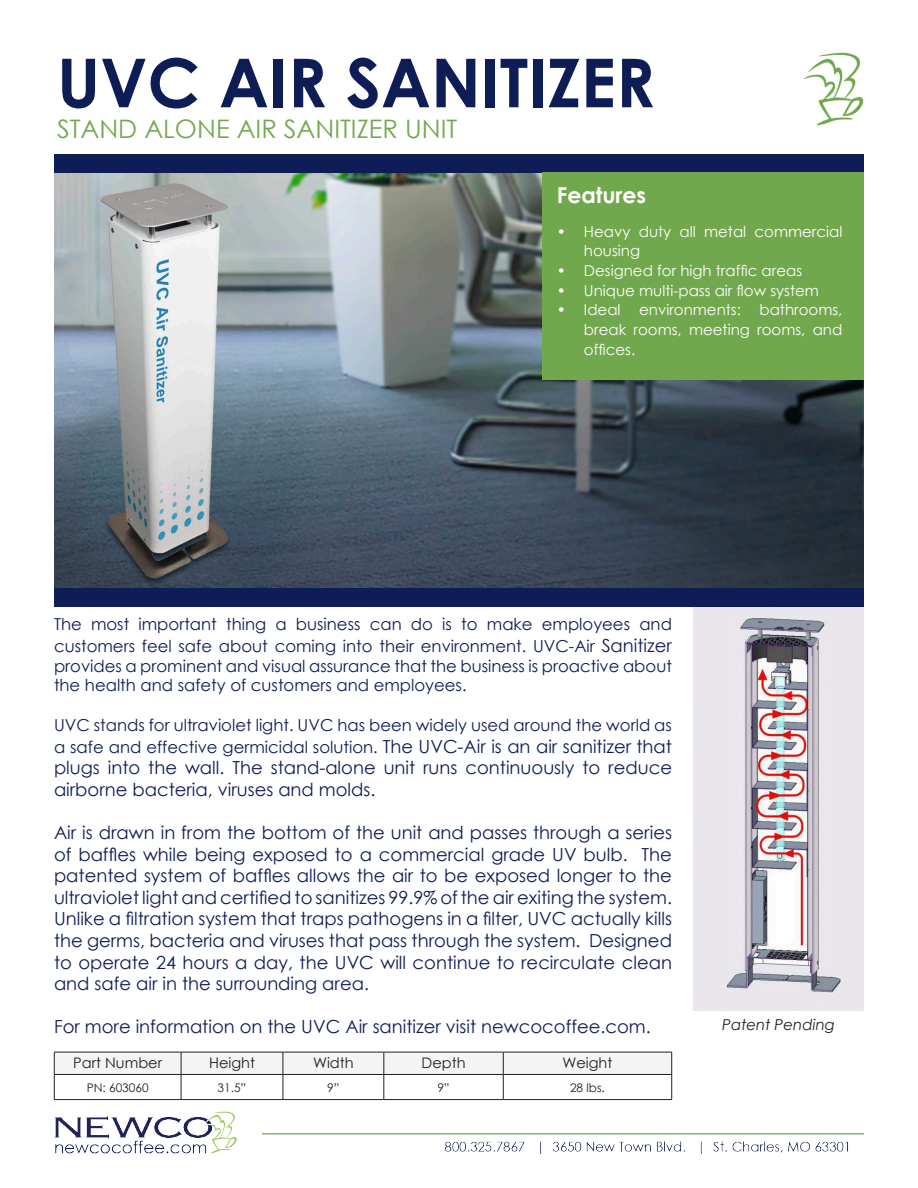
<style>
.page{position:relative;width:918px;height:1188px;background:#fff}
.page>*{position:absolute;margin:0;border:0;box-sizing:border-box;transform-origin:0 0}
.t1{font:700 67.5px "Century Gothic";color:#0f1d57}
.t2{font:25.5px "Century Gothic";color:#72a84d}
.t3{font:700 21.9px "Century Gothic";color:#fff}
.t4{font:18px/21.6px "Century Gothic";color:#0f1d57}
.t5{font:16.5px/21.6px "Century Gothic";color:#0f1d57}
.t6{font:15px/19.6px "Century Gothic";color:#fff}
.t7{font:italic 15px "Century Gothic";color:#231f20}
.t8{font:14.55px "Century Gothic";color:#231f20}
.t9{font:11.85px "Century Gothic";color:#231f20}
.s1{font-size:18px}
</style>
<div class="page">
<img style="left:693px;top:607px;width:171px;height:404px">
<img style="left:54px;top:173px;width:810px;height:415px">
<img style="left:54px;top:1111px;width:810px;height:43px">
<img style="left:804px;top:53px;width:60px;height:73px">
<div style="left:54px;top:154px;width:810px;height:19px;background:#0f1d57"></div>
<div style="left:54px;top:588px;width:810px;height:19px;background:#0f1d57"></div>
<div style="left:542px;top:172px;width:322px;height:208px;background:#72a84d"></div>
<div style="left:54px;top:1053px;width:618px;height:21px;background:#f4f4f4"></div>
<hr style="left:54px;top:1052px;width:127px;height:1px;background:#231f20">
<hr style="left:181px;top:1052px;width:102px;height:1px;background:#231f20">
<hr style="left:283px;top:1052px;width:101px;height:1px;background:#231f20">
<hr style="left:384px;top:1052px;width:119px;height:1px;background:#231f20">
<hr style="left:503px;top:1052px;width:169px;height:1px;background:#231f20">
<hr style="left:54px;top:1074px;width:127px;height:1px;background:#231f20">
<svg style="left:54px;top:1052px;width:1px;height:47px"></svg>
<hr style="left:181px;top:1074px;width:102px;height:1px;background:#231f20">
<svg style="left:181px;top:1052px;width:1px;height:47px"></svg>
<hr style="left:283px;top:1074px;width:101px;height:1px;background:#231f20">
<svg style="left:283px;top:1052px;width:1px;height:47px"></svg>
<hr style="left:384px;top:1074px;width:119px;height:1px;background:#231f20">
<svg style="left:384px;top:1052px;width:1px;height:47px"></svg>
<hr style="left:503px;top:1074px;width:169px;height:1px;background:#231f20">
<svg style="left:503px;top:1052px;width:1px;height:47px"></svg>
<svg style="left:671px;top:1052px;width:1px;height:47px"></svg>
<hr style="left:54px;top:1099px;width:127px;height:1px;background:#231f20">
<hr style="left:181px;top:1099px;width:102px;height:1px;background:#231f20">
<hr style="left:283px;top:1099px;width:101px;height:1px;background:#231f20">
<hr style="left:384px;top:1099px;width:119px;height:1px;background:#231f20">
<hr style="left:503px;top:1099px;width:169px;height:1px;background:#231f20">
<p class="t1" style="left:57px;top:32px;width:600px">UVC AIR SANITIZER</p>
<p class="t2" style="left:57px;top:111px;width:402px">STAND ALONE AIR SANITIZER UNIT</p>
<p class="t3" style="left:557px;top:179px;width:91px">Features</p>
<p class="t6" style="left:584px;top:221px;width:260px;text-indent:-27px">• Heavy duty all metal commercial housing</p>
<p class="t6" style="left:557px;top:261px;width:247px">• Designed for high traffic areas</p>
<p class="t6" style="left:557px;top:280px;width:263px">• Unique multi-pass air flow system</p>
<p class="t6" style="left:584px;top:300px;width:260px;text-align:justify;text-indent:-27px">• Ideal environments: bathrooms, break rooms, meeting rooms, and offices.</p>
<p class="t5" style="left:54px;top:613px;width:620px">The most important thing a business can do is to make employees and customers feel safe about coming into their environment. UVC-Air <span class="s1">Sanitizer</span></p>
<p class="t5" style="left:54px;top:656px;width:620px;line-height:19.8px">provides a prominent and visual assurance that the business is proactive about the health and safety of customers and employees.</p>
<p class="t5" style="left:54px;top:714px;width:620px">UVC stands for ultraviolet light. UVC has been widely used around the world as a safe and effective germicidal solution. <span class="s1">The UVC-Air is an air sanitizer that</span></p>
<p class="t4" style="left:54px;top:757px;width:620px">plugs into the wall. The stand-alone unit runs continuously to reduce airborne bacteria, viruses and molds.</p>
<p class="t4" style="left:54px;top:822px;width:620px;text-align:justify">Air is drawn in from the bottom of the unit and passes through a series of baffles while being exposed to a commercial grade UV bulb. The patented system of baffles allows the air to be exposed longer to the ultraviolet light and certified to sanitizes 99.9% of the air exiting the system.<br>Unlike a filtration system that traps pathogens in a filter, UVC actually kills the germs, bacteria and viruses that pass through the system. Designed to operate 24 hours a day, the UVC will continue to recirculate clean and safe air in the surrounding area.</p>
<p class="t4" style="left:54px;top:1016px;width:598px">For more information on the UVC Air sanitizer visit newcocoffee.com.</p>
<p class="t7" style="left:722px;top:1014px;width:114px">Patent Pending</p>
<p class="t8" style="left:73px;top:1053px;width:90px">Part Number</p>
<p class="t8" style="left:209px;top:1053px;width:47px">Height</p>
<p class="t8" style="left:313px;top:1053px;width:42px">Width</p>
<p class="t8" style="left:422px;top:1053px;width:45px">Depth</p>
<p class="t8" style="left:563px;top:1053px;width:51px">Weight</p>
<p class="t9" style="left:87px;top:1080px;width:63px">PN: 603060</p>
<p class="t9" style="left:218px;top:1080px;width:30px">31.5”</p>
<p class="t9" style="left:327px;top:1080px;width:14px">9”</p>
<p class="t9" style="left:437px;top:1080px;width:14px">9”</p>
<p class="t9" style="left:570px;top:1080px;width:36px">28 lbs.</p>
</div>
